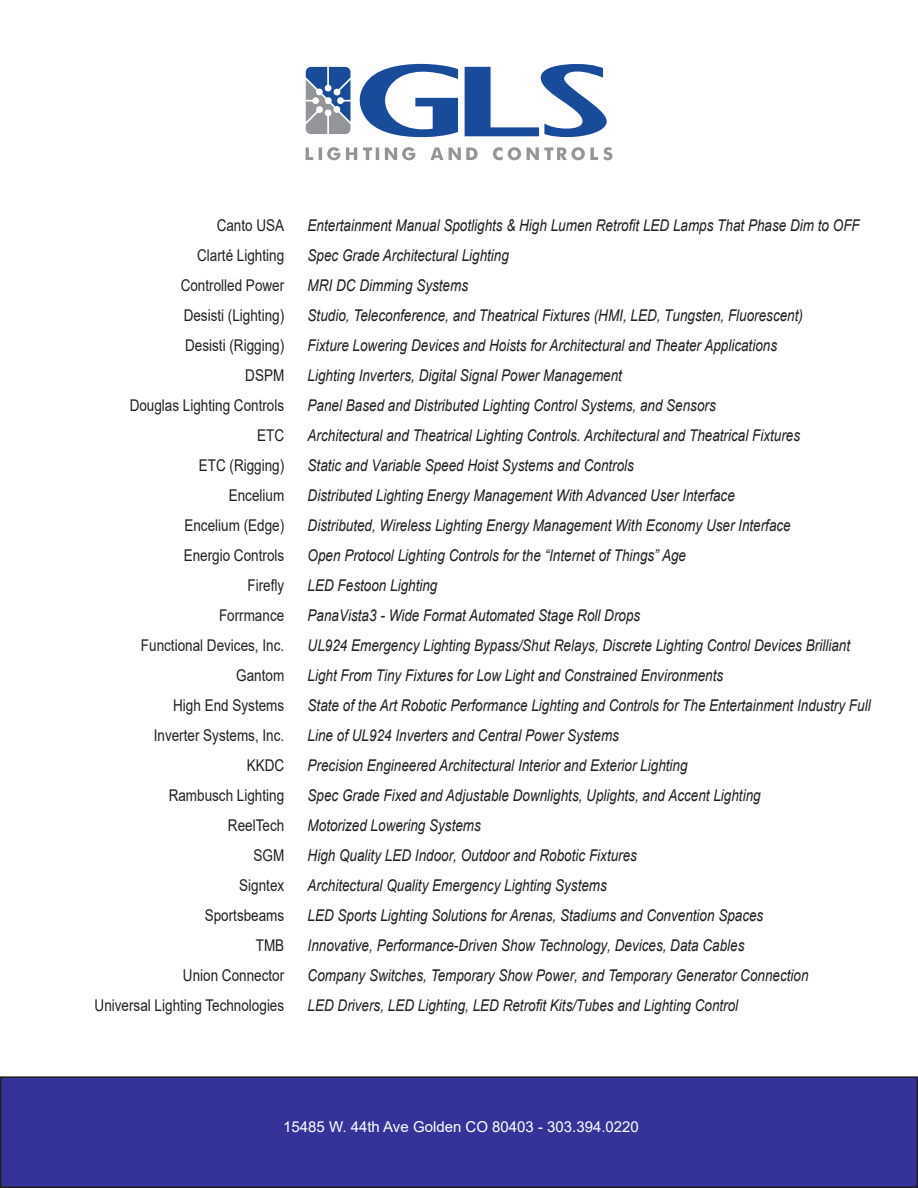
<style>
.page{position:relative;width:918px;height:1188px;background:#fff}
.page>*{position:absolute;margin:0;border:0;box-sizing:border-box;transform-origin:0 0}
.t1{font:italic 16.2px/30px "Arial";color:#231f20;scale:.83 1}
.t2{font:16.2px/30px "Arial";color:#231f20;text-align:right;scale:.83 1}
.t3{font:15px "Arial";color:#fff}
</style>
<div class="page">
<div style="left:1px;top:1077px;width:916px;height:110px;background:#339"></div>
<div style="left:0;top:1076px;width:918px;height:112px;border:2px solid #231f20"></div>
<svg style="left:306px;top:67px;width:44px;height:67px;background:#758aac"></svg>
<svg style="left:359px;top:64px;width:99px;height:73px"></svg>
<svg style="left:465px;top:64px;width:142px;height:73px"></svg>
<svg style="left:306px;top:147px;width:306px;height:13px"></svg>
<p class="t2" style="left:95px;top:210px;width:230px">Canto USA<br>Clarté Lighting<br>Controlled Power<br>Desisti (Lighting)<br>Desisti (Rigging)<br>DSPM<br>Douglas Lighting Controls<br>ETC<br>ETC (Rigging)<br>Encelium<br>Encelium (Edge)<br>Energio Controls<br>Firefly<br>Forrmance<br>Functional Devices, Inc.<br>Gantom<br>High End Systems<br>Inverter Systems, Inc.<br>KKDC<br>Rambusch Lighting<br>ReelTech<br>SGM<br>Signtex<br>Sportsbeams<br>TMB<br>Union Connector<br>Universal Lighting Technologies</p>
<p class="t1" style="left:308px;top:211px;width:680px">Entertainment Manual Spotlights &amp; High Lumen Retrofit LED Lamps That Phase Dim to OFF Spec Grade Architectural Lighting<br>MRI DC Dimming Systems<br>Studio, Teleconference, and Theatrical Fixtures (HMI, LED, Tungsten, Fluorescent)<br>Fixture Lowering Devices and Hoists for Architectural and Theater Applications<br>Lighting Inverters, Digital Signal Power Management<br>Panel Based and Distributed Lighting Control Systems, and Sensors<br>Architectural and Theatrical Lighting Controls. Architectural and Theatrical Fixtures<br>Static and Variable Speed Hoist Systems and Controls<br>Distributed Lighting Energy Management With Advanced User Interface<br>Distributed, Wireless Lighting Energy Management With Economy User Interface<br>Open Protocol Lighting Controls for the “Internet of Things” Age<br>LED Festoon Lighting<br>PanaVista3 - Wide Format Automated Stage Roll Drops<br>UL924 Emergency Lighting Bypass/Shut Relays, Discrete Lighting Control Devices Brilliant Light From Tiny Fixtures for Low Light and Constrained Environments<br>State of the Art Robotic Performance Lighting and Controls for The Entertainment Industry Full Line of UL924 Inverters and Central Power Systems<br>Precision Engineered Architectural Interior and Exterior Lighting<br>Spec Grade Fixed and Adjustable Downlights, Uplights, and Accent Lighting<br>Motorized Lowering Systems<br>High Quality LED Indoor, Outdoor and Robotic Fixtures<br>Architectural Quality Emergency Lighting Systems<br>LED Sports Lighting Solutions for Arenas, Stadiums and Convention Spaces<br>Innovative, Performance-Driven Show Technology, Devices, Data Cables<br>Company Switches, Temporary Show Power, and Temporary Generator Connection<br>LED Drivers, LED Lighting, LED Retrofit Kits/Tubes and Lighting Control</p>
<p class="t3" style="left:283px;top:1116px;width:357px">15485 W. 44th Ave Golden CO 80403 - 303.394.0220</p>
</div>
